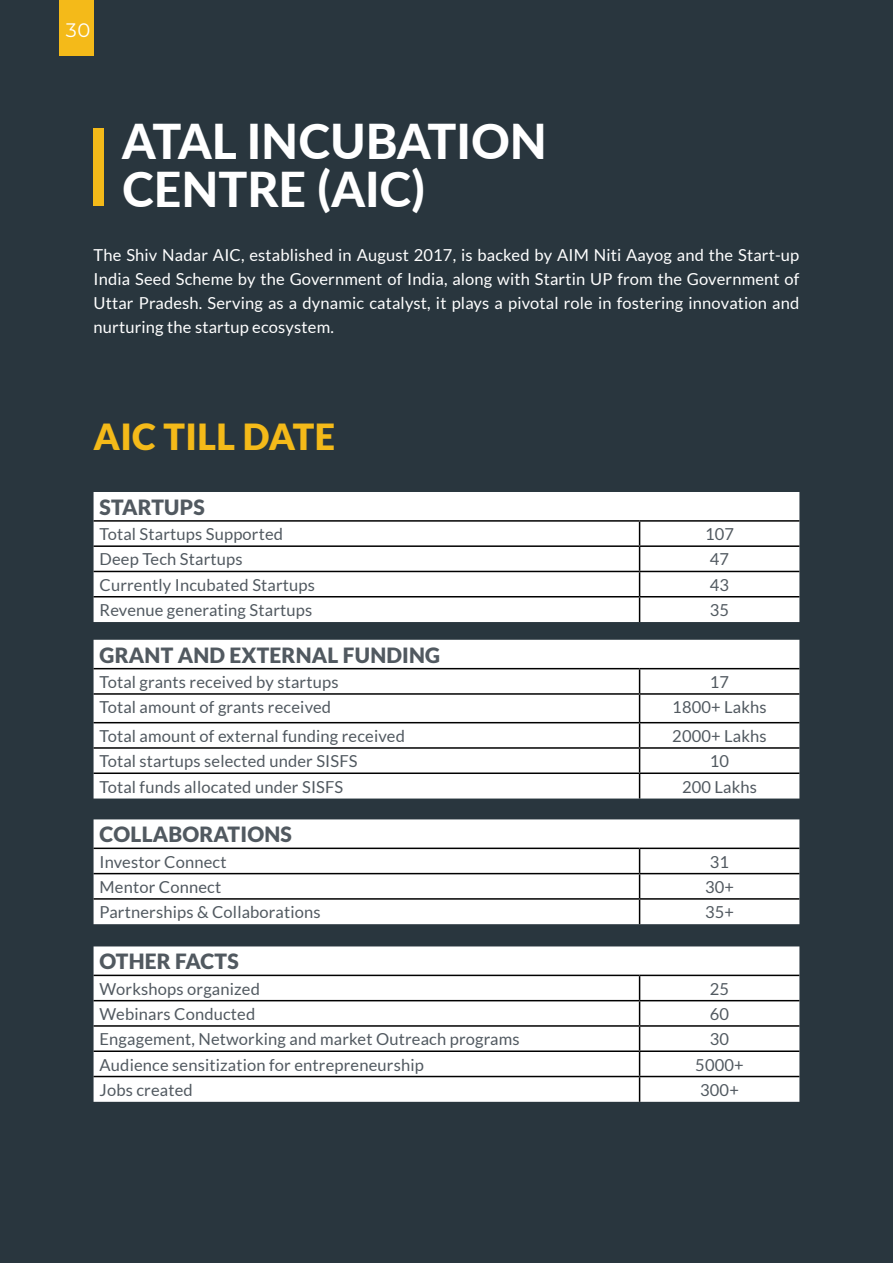
<style>
.page{position:relative;width:893px;height:1263px;background:#29363e}
.page>*{position:absolute;margin:0;border:0;box-sizing:border-box;transform-origin:0 0}
.t1{font:800 48px/48px "Lato";color:#fff}
.t2{font:900 36px "Lato";letter-spacing:.01em;color:#f4ba19}
.t3{font:900 21px "Lato";letter-spacing:.01em;color:#515960}
.t4{font:19.5px "Montserrat";color:#fff}
.t5{font:16.5px "Lato";letter-spacing:.01em;color:#515960}
.t6{font:16.5px/24px "Lato";letter-spacing:.01em;color:#fff;text-align:justify}
</style>
<div class="page">
<div style="left:94px;top:128px;width:10px;height:78px;background:#f4ba19"></div>
<div style="left:94px;top:492px;width:705px;height:130px;background:#fff"></div>
<hr style="left:94px;top:520px;width:546px;height:2px;background:#000">
<hr style="left:640px;top:520px;width:159px;height:2px;background:#000">
<hr style="left:94px;top:545px;width:546px;height:2px;background:#000">
<hr style="left:640px;top:545px;width:159px;height:2px;background:#000">
<hr style="left:94px;top:571px;width:546px;height:1px;background:#000">
<hr style="left:640px;top:571px;width:159px;height:1px;background:#000">
<hr style="left:94px;top:596px;width:546px;height:1px;background:#000">
<hr style="left:640px;top:596px;width:159px;height:1px;background:#000">
<svg style="left:639px;top:522px;width:1px;height:100px"></svg>
<div style="left:94px;top:640px;width:705px;height:158px;background:#fff"></div>
<hr style="left:94px;top:668px;width:546px;height:1px;background:#000">
<hr style="left:640px;top:668px;width:159px;height:1px;background:#000">
<hr style="left:94px;top:693px;width:546px;height:2px;background:#000">
<hr style="left:640px;top:693px;width:159px;height:2px;background:#000">
<hr style="left:94px;top:722px;width:546px;height:1px;background:#000">
<hr style="left:640px;top:722px;width:159px;height:1px;background:#000">
<hr style="left:94px;top:747px;width:546px;height:2px;background:#000">
<hr style="left:640px;top:747px;width:159px;height:2px;background:#000">
<hr style="left:94px;top:772px;width:546px;height:2px;background:#000">
<hr style="left:640px;top:772px;width:159px;height:2px;background:#000">
<svg style="left:639px;top:669px;width:1px;height:129px"></svg>
<div style="left:94px;top:819px;width:705px;height:105px;background:#fff"></div>
<hr style="left:94px;top:847px;width:546px;height:2px;background:#000">
<hr style="left:640px;top:847px;width:159px;height:2px;background:#000">
<hr style="left:94px;top:873px;width:546px;height:1px;background:#000">
<hr style="left:640px;top:873px;width:159px;height:1px;background:#000">
<hr style="left:94px;top:898px;width:546px;height:2px;background:#000">
<hr style="left:640px;top:898px;width:159px;height:2px;background:#000">
<svg style="left:639px;top:849px;width:1px;height:75px"></svg>
<div style="left:94px;top:946px;width:705px;height:156px;background:#fff"></div>
<hr style="left:94px;top:975px;width:546px;height:1px;background:#000">
<hr style="left:640px;top:975px;width:159px;height:1px;background:#000">
<hr style="left:94px;top:1000px;width:546px;height:1px;background:#000">
<hr style="left:640px;top:1000px;width:159px;height:1px;background:#000">
<hr style="left:94px;top:1025px;width:546px;height:2px;background:#000">
<hr style="left:640px;top:1025px;width:159px;height:2px;background:#000">
<hr style="left:94px;top:1050px;width:546px;height:2px;background:#000">
<hr style="left:640px;top:1050px;width:159px;height:2px;background:#000">
<hr style="left:94px;top:1076px;width:546px;height:1px;background:#000">
<hr style="left:640px;top:1076px;width:159px;height:1px;background:#000">
<svg style="left:639px;top:976px;width:1px;height:126px"></svg>
<div style="left:60px;top:0;width:34px;height:55px;background:#f4ba19"></div>
<p class="t4" style="left:66px;top:17px;width:26px">30</p>
<h1 class="t1" style="left:122px;top:116px;width:426px">ATAL INCUBATION<br>CENTRE (AIC)</h1>
<p class="t6" style="left:94px;top:243px;width:707px">The Shiv Nadar AIC, established in August 2017, is backed by AIM Niti Aayog and the Start-up India Seed Scheme by the Government of India, along with Startin UP from the Government of Uttar Pradesh. Serving as a dynamic catalyst, it plays a pivotal role in fostering innovation and nurturing the startup ecosystem.</p>
<h2 class="t2" style="left:94px;top:416px;width:243px">AIC TILL DATE</h2>
<p class="t3" style="left:100px;top:495px;width:107px">STARTUPS</p>
<p class="t5" style="left:100px;top:525px;width:185px">Total Startups Supported</p>
<p class="t5" style="left:705px;top:525px;width:31px">107</p>
<p class="t5" style="left:100px;top:550px;width:145px">Deep Tech Startups</p>
<p class="t5" style="left:710px;top:550px;width:21px">47</p>
<p class="t5" style="left:100px;top:576px;width:217px">Currently Incubated Startups</p>
<p class="t5" style="left:710px;top:576px;width:21px">43</p>
<p class="t5" style="left:100px;top:601px;width:214px">Revenue generating Startups</p>
<p class="t5" style="left:710px;top:601px;width:21px">35</p>
<p class="t3" style="left:100px;top:643px;width:342px">GRANT AND EXTERNAL FUNDING</p>
<p class="t5" style="left:100px;top:673px;width:240px">Total grants received by startups</p>
<p class="t5" style="left:710px;top:673px;width:21px">17</p>
<p class="t5" style="left:100px;top:698px;width:233px">Total amount of grants received</p>
<p class="t5" style="left:672px;top:698px;width:96px">1800+ Lakhs</p>
<p class="t5" style="left:100px;top:727px;width:307px">Total amount of external funding received</p>
<p class="t5" style="left:672px;top:727px;width:96px">2000+ Lakhs</p>
<p class="t5" style="left:100px;top:752px;width:260px">Total startups selected under SISFS</p>
<p class="t5" style="left:710px;top:752px;width:21px">10</p>
<p class="t5" style="left:100px;top:777px;width:245px">Total funds allocated under SISFS</p>
<p class="t5" style="left:682px;top:777px;width:77px">200 Lakhs</p>
<p class="t3" style="left:100px;top:822px;width:194px">COLLABORATIONS</p>
<p class="t5" style="left:100px;top:852px;width:128px">Investor Connect</p>
<p class="t5" style="left:710px;top:852px;width:21px">31</p>
<p class="t5" style="left:100px;top:878px;width:123px">Mentor Connect</p>
<p class="t5" style="left:705px;top:878px;width:31px">30+</p>
<p class="t5" style="left:100px;top:903px;width:223px">Partnerships &amp; Collaborations</p>
<p class="t5" style="left:705px;top:903px;width:31px">35+</p>
<p class="t3" style="left:100px;top:949px;width:141px">OTHER FACTS</p>
<p class="t5" style="left:100px;top:979px;width:162px">Workshops organized</p>
<p class="t5" style="left:710px;top:979px;width:21px">25</p>
<p class="t5" style="left:100px;top:1005px;width:157px">Webinars Conducted</p>
<p class="t5" style="left:710px;top:1005px;width:21px">60</p>
<p class="t5" style="left:100px;top:1030px;width:422px">Engagement, Networking and market Outreach programs</p>
<p class="t5" style="left:710px;top:1030px;width:21px">30</p>
<p class="t5" style="left:100px;top:1055px;width:326px">Audience sensitization for entrepreneurship</p>
<p class="t5" style="left:695px;top:1055px;width:50px">5000+</p>
<p class="t5" style="left:100px;top:1080px;width:95px">Jobs created</p>
<p class="t5" style="left:700px;top:1080px;width:40px">300+</p>
</div>
